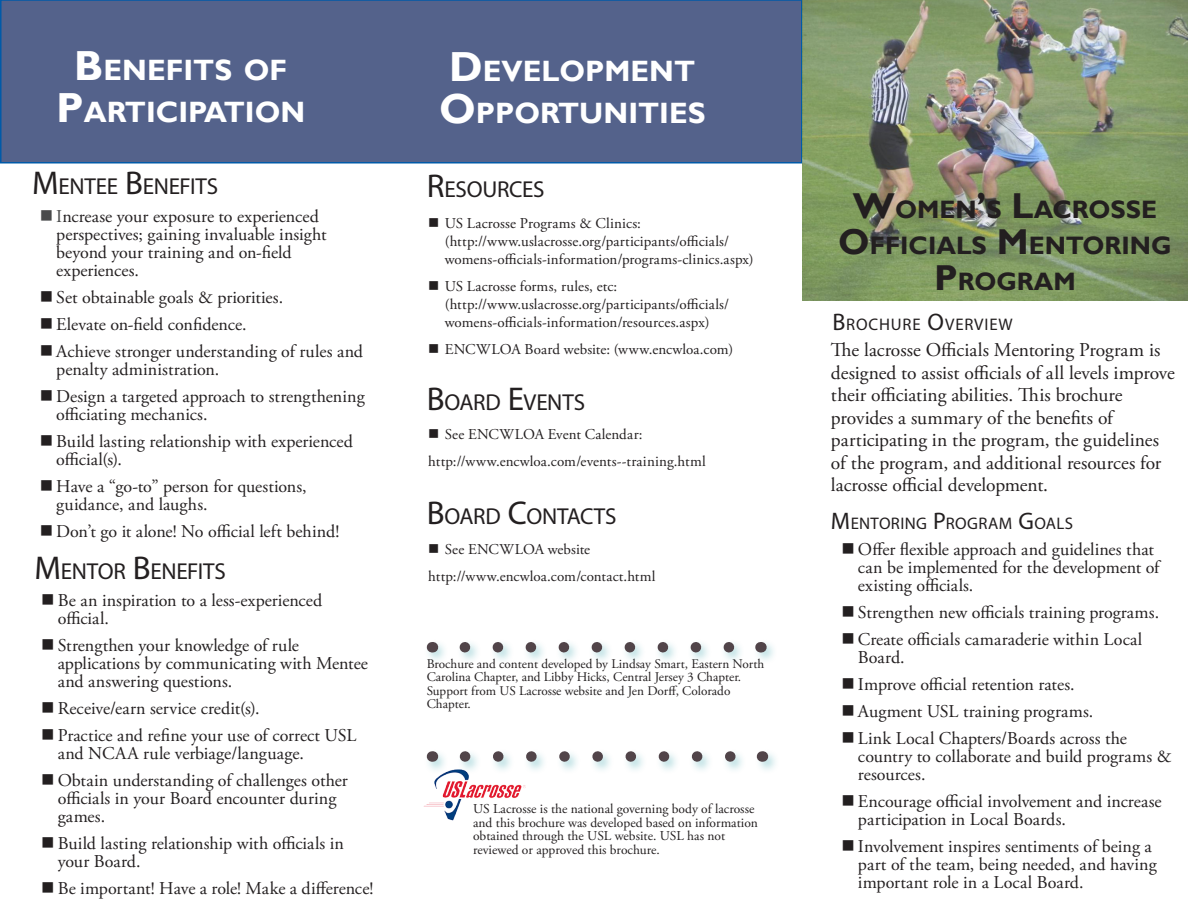
<style>
.page{position:relative;width:1188px;height:918px;background:#fff}
.page>*{position:absolute;margin:0;border:0;box-sizing:border-box;transform-origin:0 0}
.t1{font:700 29.4px/42px "Gill Sans";color:#fff;text-align:center}
.t2{font:700 25.2px/36px "Gill Sans";color:#231f20;text-align:center}
.Heading_1_-_BLUE{font:23.1px "Myriad Pro";letter-spacing:-.01em;color:#231f20}
.Body_text_bullet{font:19.5px/22.5px "Adobe Garamond Pro";color:#231f20}
.t3{font:18px/18px "Adobe Garamond Pro";color:#231f20}
.Heading_1_-_BLUE-2{font:16.8px "Myriad Pro";letter-spacing:.03em;color:#231f20}
.Heading_1_-_BLUE-3{font:16.8px "Myriad Pro";letter-spacing:.05em;color:#231f20}
.Body_text_bullet-2{font:15px/18px "Adobe Garamond Pro";letter-spacing:.01em;color:#231f20}
.t4{font:13.5px/13.5px "Adobe Garamond Pro";color:#231f20}
.t5{font:13.2px/13.5px "Adobe Garamond Pro";color:#231f20}
.s1{font-size:42px}
.s2{font-size:33px}
.s3{color:#494a4b}
.s4{font-size:36px}
.s5{font-size:24px}
</style>
<div class="page">
<div style="left:1px;top:0;width:801px;height:163px;background:#54628b"></div>
<div style="left:0;top:0;width:802px;height:164px;border:2px solid #015aa8"></div>
<img style="left:423px;top:774px;width:103px;height:46px">
<img style="left:802px;top:0;width:386px;height:301px">
<div style="left:424px;top:748px;width:356px;height:26px;background:#1c95a0;opacity:.35"></div>
<svg style="left:465px;top:751px;width:281px;height:11px"></svg>
<div style="left:424px;top:639px;width:354px;height:26px;background:#1c95a0;opacity:.35"></div>
<svg style="left:465px;top:642px;width:279px;height:10px"></svg>
<p class="t1" style="left:56px;top:50px;width:250px"><span class="s1">B</span>ENEFITS OF<br><span class="s1">P</span>ARTICIPATION</p>
<p class="t1" style="left:439px;top:51px;width:268px"><span class="s1">D</span>EVELOPMENT<br><span class="s1">O</span>PPORTUNITIES</p>
<p class="Heading_1_-_BLUE" style="left:32px;top:172px;width:188px"><span class="s2">M</span>ENTEE <span class="s2">B</span>ENEFITS</p>
<p class="Heading_1_-_BLUE" style="left:427px;top:175px;width:119px"><span class="s2">R</span>ESOURCES</p>
<p class="t3" style="left:56px;top:207px;width:272px"><span class="s3">I</span>ncrease your exposure to experienced perspectives; gaining invaluable insight beyond your training and on-field experiences.</p>
<p class="t3" style="left:56px;top:288px;width:228px">Set obtainable goals &amp; priorities.</p>
<p class="t3" style="left:56px;top:315px;width:192px">Elevate on-field confidence.</p>
<p class="t3" style="left:56px;top:342px;width:308px">Achieve stronger understanding of rules and penalty administration.</p>
<p class="t3" style="left:56px;top:387px;width:310px">Design a targeted approach to strengthening officiating mechanics.</p>
<p class="t3" style="left:56px;top:432px;width:298px">Build lasting relationship with experienced official(s).</p>
<p class="t3" style="left:56px;top:477px;width:252px">Have a “go-to” person for questions, guidance, and laughs.</p>
<p class="t3" style="left:56px;top:522px;width:285px">Don’t go it alone! No official left behind!</p>
<p class="Heading_1_-_BLUE" style="left:34px;top:557px;width:193px"><span class="s2">M</span>ENTOR <span class="s2">B</span>ENEFITS</p>
<p class="t3" style="left:58px;top:591px;width:266px">Be an inspiration to a less-experienced official.</p>
<p class="t3" style="left:58px;top:636px;width:312px">Strengthen your knowledge of rule applications by communicating with Mentee and answering questions.</p>
<p class="t3" style="left:58px;top:699px;width:203px">Receive/earn service credit(s).</p>
<p class="t3" style="left:58px;top:726px;width:300px">Practice and refine your use of correct USL and NCAA rule verbiage/language.</p>
<p class="t3" style="left:58px;top:771px;width:292px">Obtain understanding of challenges other officials in your Board encounter during games.</p>
<p class="t3" style="left:58px;top:834px;width:288px">Build lasting relationship with officials in your Board.</p>
<p class="t3" style="left:58px;top:879px;width:317px">Be important! Have a role! Make a difference!</p>
<p class="Body_text_bullet-2" style="left:445px;top:215px;width:310px">US Lacrosse Programs &amp; Clinics: (http://www.uslacrosse.org/participants/officials/ womens-officials-information/programs-clinics.aspx)</p>
<p class="Body_text_bullet-2" style="left:445px;top:278px;width:286px">US Lacrosse forms, rules, etc: (http://www.uslacrosse.org/participants/officials/ womens-officials-information/resources.aspx)</p>
<p class="Body_text_bullet-2" style="left:445px;top:341px;width:290px">ENCWLOA Board website: (www.encwloa.com)</p>
<p class="Heading_1_-_BLUE" style="left:427px;top:388px;width:160px"><span class="s2">B</span>OARD <span class="s2">E</span>VENTS</p>
<p class="Body_text_bullet-2" style="left:445px;top:426px;width:199px">See ENCWLOA Event Calendar:</p>
<p class="Body_text_bullet-2" style="left:428px;top:453px;width:279px">http://www.encwloa.com/events--training.html</p>
<p class="Heading_1_-_BLUE" style="left:427px;top:502px;width:191px"><span class="s2">B</span>OARD <span class="s2">C</span>ONTACTS</p>
<p class="Body_text_bullet-2" style="left:445px;top:541px;width:147px">See ENCWLOA website</p>
<p class="Body_text_bullet-2" style="left:428px;top:568px;width:229px">http://www.encwloa.com/contact.html</p>
<p class="t5" style="left:427px;top:657px;width:339px">Brochure and content developed by Lindsay Smart, Eastern North Carolina Chapter, and Libby Hicks, Central Jersey 3 Chapter.<br>Support from US Lacrosse website and Jen Dorff, Colorado Chapter.</p>
<p class="t4" style="left:473px;top:803px;width:286px">US Lacrosse is the national governing body of lacrosse and this brochure was developed based on information obtained through the USL website. USL has not reviewed or approved this brochure.</p>
<p class="t2" style="left:838px;top:193px;width:335px"><span class="s4">W</span>OMEN<span class="s4">’</span>S <span class="s4">L</span>ACROSSE<br><span class="s4">O</span>FFICIALS <span class="s4">M</span> ENTORING<br><span class="s4">P</span> ROGRAM</p>
<p class="Heading_1_-_BLUE-3" style="left:832px;top:314px;width:182px"><span class="s5">B</span>ROCHURE <span class="s5">O</span>VERVIEW</p>
<p class="Body_text_bullet" style="left:831px;top:339px;width:345px">The lacrosse Officials Mentoring Program is designed to assist officials of all levels improve their officiating abilities. This brochure provides a summary of the benefits of participating in the program, the guidelines of the program, and additional resources for lacrosse official development.</p>
<p class="Heading_1_-_BLUE-2" style="left:831px;top:514px;width:244px"><span class="s5">M</span>ENTORING <span class="s5">P</span>ROGRAM <span class="s5">G</span>OALS</p>
<p class="t3" style="left:858px;top:540px;width:303px">Offer flexible approach and guidelines that can be implemented for the development of existing officials.</p>
<p class="t3" style="left:858px;top:603px;width:303px">Strengthen new officials training programs.</p>
<p class="t3" style="left:858px;top:630px;width:286px">Create officials camaraderie within Local<br>Board.</p>
<p class="t3" style="left:858px;top:675px;width:218px">Improve official retention rates.</p>
<p class="t3" style="left:858px;top:702px;width:237px">Augment USL training programs.</p>
<p class="t3" style="left:858px;top:729px;width:315px">Link Local Chapters/Boards across the country to collaborate and build programs &amp; resources.</p>
<p class="t3" style="left:858px;top:792px;width:305px">Encourage official involvement and increase participation in Local Boards.</p>
<p class="t3" style="left:858px;top:837px;width:300px">Involvement inspires sentiments of being a part of the team, being needed, and having important role in a Local Board.</p>
</div>
